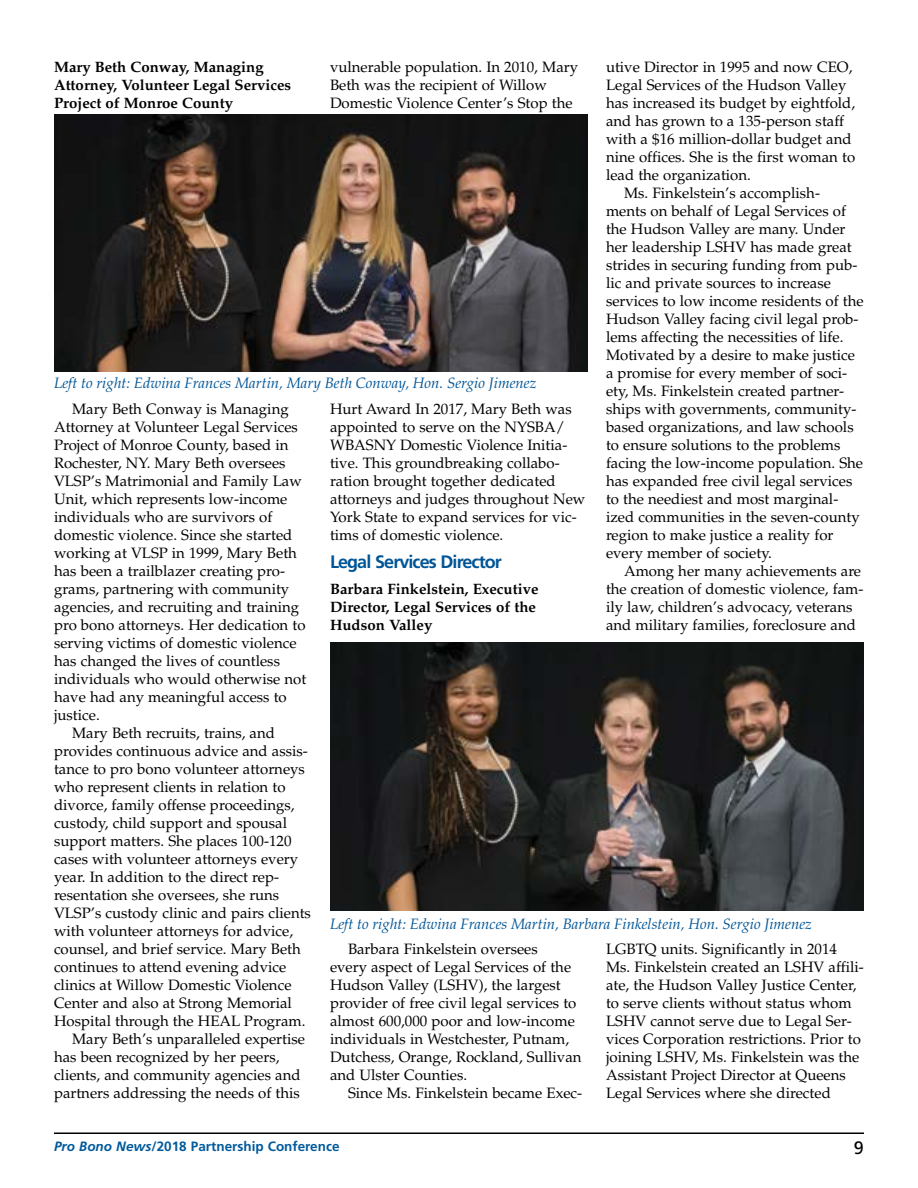
<style>
.page{position:relative;width:918px;height:1188px;background:#fff}
.page>*{position:absolute;margin:0;border:0;box-sizing:border-box;transform-origin:0 0}
.t1{font:700 18px "Frutiger";letter-spacing:-.05em;color:#005596}
.t2{font:18px "Frutiger";color:#000}
.t3{font:15px/18px "Palatino";color:#000}
.t4{font:700 15px/18px "Palatino";color:#000}
.t5{font:italic 15px "Palatino";color:#005596}
.t6{font:700 13.5px "Frutiger";color:#005a9c}
.s1{font-style:italic}
</style>
<div class="page">
<hr style="left:54px;top:1132px;width:810px;height:2px;background:#000">
<img style="left:54px;top:115px;width:534px;height:257px">
<img style="left:330px;top:642px;width:534px;height:269px">
<p class="t3" style="left:606px;top:58px;width:248px">utive Director in 1995 and now CEO,</p>
<p class="t3" style="left:606px;top:76px;width:242px">Legal Services of the Hudson Valley</p>
<p class="t3" style="left:606px;top:94px;width:251px">has increased its budget by eightfold,</p>
<p class="t3" style="left:606px;top:112px;width:240px">and has grown to a 135-person staff</p>
<p class="t3" style="left:606px;top:130px;width:247px">with a $16 million-dollar budget and</p>
<p class="t3" style="left:606px;top:148px;width:251px">nine offices. She is the first woman to</p>
<p class="t3" style="left:606px;top:166px;width:146px">lead the organization.</p>
<p class="t3" style="left:624px;top:184px;width:198px">Ms. Finkelstein’s accomplish-</p>
<p class="t3" style="left:606px;top:202px;width:242px">ments on behalf of Legal Services of</p>
<p class="t3" style="left:606px;top:220px;width:241px">the Hudson Valley are many. Under</p>
<p class="t3" style="left:606px;top:238px;width:247px">her leadership LSHV has made great</p>
<p class="t3" style="left:606px;top:256px;width:253px">strides in securing funding from pub-</p>
<p class="t3" style="left:606px;top:274px;width:226px">lic and private sources to increase</p>
<p class="t3" style="left:606px;top:292px;width:259px">services to low income residents of the</p>
<p class="t3" style="left:606px;top:310px;width:254px">Hudson Valley facing civil legal prob-</p>
<p class="t3" style="left:606px;top:328px;width:239px">lems affecting the necessities of life.</p>
<p class="t3" style="left:606px;top:346px;width:251px">Motivated by a desire to make justice</p>
<p class="t3" style="left:606px;top:364px;width:243px">a promise for every member of soci-</p>
<p class="t3" style="left:606px;top:382px;width:240px">ety, Ms. Finkelstein created partner-</p>
<p class="t3" style="left:606px;top:400px;width:252px">ships with governments, community-</p>
<p class="t3" style="left:606px;top:418px;width:249px">based organizations, and law schools</p>
<p class="t3" style="left:606px;top:436px;width:236px">to ensure solutions to the problems</p>
<p class="t3" style="left:606px;top:454px;width:259px">facing the low-income population. She</p>
<p class="t3" style="left:606px;top:472px;width:248px">has expanded free civil legal services</p>
<p class="t3" style="left:606px;top:490px;width:234px">to the neediest and most marginal-</p>
<p class="t3" style="left:606px;top:508px;width:255px">ized communities in the seven-county</p>
<p class="t3" style="left:606px;top:526px;width:229px">region to make justice a reality for</p>
<p class="t3" style="left:606px;top:544px;width:167px">every member of society.</p>
<p class="t3" style="left:624px;top:562px;width:239px">Among her many achievements are</p>
<p class="t3" style="left:606px;top:580px;width:259px">the creation of domestic violence, fam-</p>
<p class="t3" style="left:606px;top:598px;width:248px">ily law, children’s advocacy, veterans</p>
<p class="t3" style="left:606px;top:616px;width:251px">and military families, foreclosure and</p>
<p class="t3" style="left:330px;top:58px;width:250px">vulnerable population. In 2010, Mary<br>Beth was the recipient of Willow<br>Domestic Violence Center’s Stop the</p>
<p class="t4" style="left:54px;top:58px;width:239px">Mary Beth Conway, Managing<br>Attorney, Volunteer Legal Services<br>Project of Monroe County</p>
<p class="t5" style="left:54px;top:374px;width:484px">Left to right: Edwina Frances Martin, Mary Beth Conway, Hon. Sergio Jimenez</p>
<p class="t3" style="left:72px;top:400px;width:218px">Mary Beth Conway is Managing</p>
<p class="t3" style="left:54px;top:418px;width:245px">Attorney at Volunteer Legal Services</p>
<p class="t3" style="left:54px;top:436px;width:236px">Project of Monroe County, based in</p>
<p class="t3" style="left:54px;top:454px;width:233px">Rochester, NY. Mary Beth oversees</p>
<p class="t3" style="left:54px;top:472px;width:249px">VLSP’s Matrimonial and Family Law</p>
<p class="t3" style="left:54px;top:490px;width:235px">Unit, which represents low-income</p>
<p class="t3" style="left:54px;top:508px;width:220px">individuals who are survivors of</p>
<p class="t3" style="left:54px;top:526px;width:240px">domestic violence. Since she started</p>
<p class="t3" style="left:54px;top:544px;width:244px">working at VLSP in 1999, Mary Beth</p>
<p class="t3" style="left:54px;top:562px;width:233px">has been a trailblazer creating pro-</p>
<p class="t3" style="left:54px;top:580px;width:237px">grams, partnering with community</p>
<p class="t3" style="left:54px;top:598px;width:247px">agencies, and recruiting and training</p>
<p class="t3" style="left:54px;top:616px;width:253px">pro bono attorneys. Her dedication to</p>
<p class="t3" style="left:54px;top:634px;width:244px">serving victims of domestic violence</p>
<p class="t3" style="left:54px;top:652px;width:228px">has changed the lives of countless</p>
<p class="t3" style="left:54px;top:670px;width:254px">individuals who would otherwise not</p>
<p class="t3" style="left:54px;top:688px;width:234px">have had any meaningful access to</p>
<p class="t3" style="left:54px;top:706px;width:47px">justice.</p>
<p class="t3" style="left:72px;top:724px;width:205px">Mary Beth recruits, trains, and</p>
<p class="t3" style="left:54px;top:742px;width:255px">provides continuous advice and assis-</p>
<p class="t3" style="left:54px;top:760px;width:252px">tance to pro bono volunteer attorneys</p>
<p class="t3" style="left:54px;top:778px;width:233px">who represent clients in relation to</p>
<p class="t3" style="left:54px;top:796px;width:242px">divorce, family offense proceedings,</p>
<p class="t3" style="left:54px;top:814px;width:235px">custody, child support and spousal</p>
<p class="t3" style="left:54px;top:832px;width:239px">support matters. She places 100-120</p>
<p class="t3" style="left:54px;top:850px;width:246px">cases with volunteer attorneys every</p>
<p class="t3" style="left:54px;top:868px;width:227px">year. In addition to the direct rep-</p>
<p class="t3" style="left:54px;top:886px;width:227px">resentation she oversees, she runs</p>
<p class="t3" style="left:54px;top:904px;width:258px">VLSP’s custody clinic and pairs clients</p>
<p class="t3" style="left:54px;top:922px;width:241px">with volunteer attorneys for advice,</p>
<p class="t3" style="left:54px;top:940px;width:248px">counsel, and brief service. Mary Beth</p>
<p class="t3" style="left:54px;top:958px;width:234px">continues to attend evening advice</p>
<p class="t3" style="left:54px;top:976px;width:239px">clinics at Willow Domestic Violence</p>
<p class="t3" style="left:54px;top:994px;width:240px">Center and also at Strong Memorial</p>
<p class="t3" style="left:54px;top:1012px;width:253px">Hospital through the HEAL Program.</p>
<p class="t3" style="left:72px;top:1030px;width:235px">Mary Beth’s unparalleled expertise</p>
<p class="t3" style="left:54px;top:1048px;width:227px">has been recognized by her peers,</p>
<p class="t3" style="left:54px;top:1066px;width:248px">clients, and community agencies and</p>
<p class="t3" style="left:54px;top:1084px;width:247px">partners addressing the needs of this</p>
<p class="t3" style="left:330px;top:400px;width:257px">Hurt Award In 2017, Mary Beth was appointed to serve on the NYSBA/ WBASNY Domestic Violence Initia&shy;tive. This groundbreaking collabo&shy;ration brought together dedicated attorneys and judges throughout New York State to expand services for vic&shy;tims of domestic violence.</p>
<p class="t1" style="left:330px;top:551px;width:173px">Legal Services Director</p>
<p class="t4" style="left:330px;top:580px;width:210px">Barbara Finkelstein, Executive<br>Director, Legal Services of the<br>Hudson Valley</p>
<p class="t5" style="left:330px;top:915px;width:483px">Left to right: Edwina Frances Martin, Barbara Finkelstein, Hon. Sergio Jimenez</p>
<p class="t3" style="left:606px;top:940px;width:259px">LGBTQ units. Significantly in 2014<br>Ms. Finkelstein created an LSHV affili&shy;ate, the Hudson Valley Justice Center, to serve clients without status whom LSHV cannot serve due to Legal Ser&shy;vices Corporation restrictions. Prior to joining LSHV, Ms. Finkelstein was the Assistant Project Director at Queens Legal Services where she directed</p>
<p class="t3" style="left:330px;top:940px;width:253px;text-indent:18px">Barbara Finkelstein oversees<br>every aspect of Legal Services of the Hudson Valley (LSHV), the largest provider of free civil legal services to almost 600,000 poor and low-income individuals in Westchester, Putnam, Dutchess, Orange, Rockland, Sullivan and Ulster Counties.</p>
<p class="t3" style="left:348px;top:1084px;width:236px">Since Ms. Finkelstein became Exec-</p>
<p class="t6" style="left:54px;top:1139px;width:287px"><span class="s1">Pro Bono News</span>/2018 Partnership Conference</p>
<p class="t2" style="left:854px;top:1137px;width:12px">9</p>
</div>
